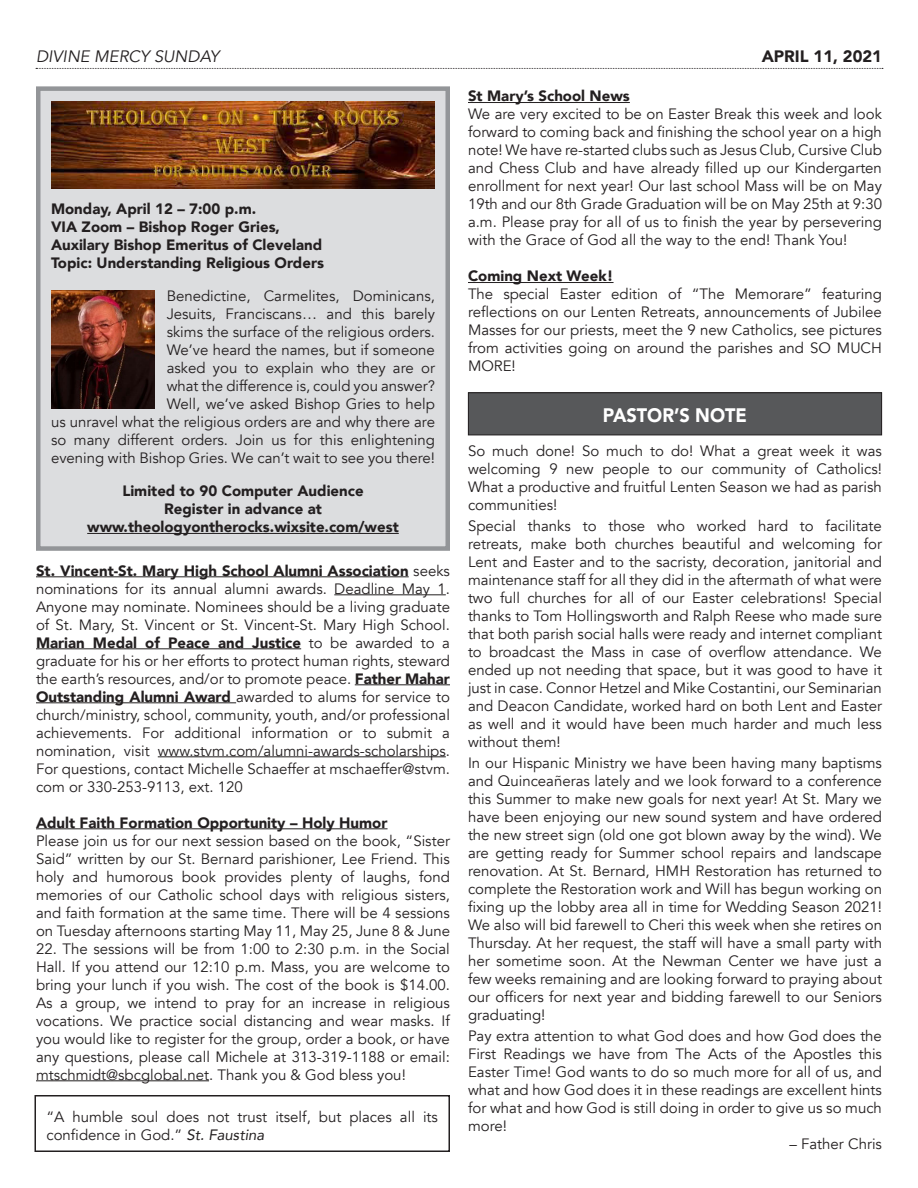
<style>
.page{position:relative;width:918px;height:1188px;background:#fff}
.page>*{position:absolute;margin:0;border:0;box-sizing:border-box;transform-origin:0 0}
.t1{font:900 19.5px "Avenir";color:#fff;scale:.93 1}
.t2{font:italic 16.5px "Avenir";color:#231f20}
.t3{font:900 16.5px "Avenir";color:#231f20}
.Normal__Web{font:15px/18px "Avenir";color:#231f20;text-align:justify}
.Normal__Web-2{font:900 15px "Avenir";color:#231f20}
.s1{font-weight:900}
.s2{font-style:italic}
</style>
<div class="page">
<svg style="left:36px;top:68px;width:847px;height:1px"></svg>
<div style="left:38px;top:89px;width:410px;height:460px;background:#dcdddf"></div>
<hr style="left:87px;top:533px;width:312px;height:1px;background:#231f20">
<img style="left:51px;top:101px;width:384px;height:88px">
<img style="left:51px;top:291px;width:104px;height:118px">
<div style="left:36px;top:86px;width:414px;height:465px;border:4px solid #939598"></div>
<hr style="left:36px;top:576px;width:373px;height:1px;background:#231f20">
<hr style="left:334px;top:594px;width:112px;height:1px;background:#231f20">
<hr style="left:36px;top:648px;width:265px;height:1px;background:#231f20">
<hr style="left:355px;top:684px;width:95px;height:1px;background:#231f20">
<hr style="left:36px;top:702px;width:200px;height:1px;background:#231f20">
<hr style="left:158px;top:756px;width:288px;height:1px;background:#231f20">
<hr style="left:36px;top:828px;width:352px;height:1px;background:#231f20">
<hr style="left:36px;top:1080px;width:173px;height:1px;background:#231f20">
<hr style="left:468px;top:102px;width:162px;height:1px;background:#231f20">
<hr style="left:468px;top:282px;width:146px;height:1px;background:#231f20">
<div style="left:468px;top:393px;width:414px;height:42px;background:#57585a"></div>
<div style="left:468px;top:392px;width:414px;height:43px;border:1px solid #231f20"></div>
<div style="left:34px;top:1095px;width:416px;height:57px;border:2px solid #231f20"></div>
<p class="t2" style="left:36px;top:46px;width:185px">DIVINE MERCY SUNDAY</p>
<p class="t3" style="left:762px;top:42px;width:122px">APRIL 11, 2021</p>
<p class="Normal__Web-2" style="left:51px;top:196px;width:207px">Monday, April 12 – 7:00 p.m.</p>
<p class="Normal__Web-2" style="left:51px;top:214px;width:231px">VIA Zoom – Bishop Roger Gries,</p>
<p class="Normal__Web-2" style="left:51px;top:232px;width:273px">Auxilary Bishop Emeritus of Cleveland</p>
<p class="Normal__Web-2" style="left:51px;top:250px;width:275px">Topic: Understanding Religious Orders</p>
<p class="Normal__Web" style="left:51px;top:287px;width:386px;text-align:right">Benedictine, Carmelites, Dominicans,<br>Jesuits, Franciscans… and this barely<br>skims the surface of the religious orders.<br>We’ve heard the names, but if someone<br>asked you to explain who they are or<br>what the difference is, could you answer?<br>Well, we’ve asked Bishop Gries to help<br>us unravel what the religious orders are and why there are so many different orders. Join us for this enlightening evening with Bishop Gries. We can’t wait to see you there!</p>
<p class="Normal__Web-2" style="left:122px;top:478px;width:243px">Limited to 90 Computer Audience</p>
<p class="Normal__Web-2" style="left:164px;top:496px;width:159px">Register in advance at</p>
<p class="Normal__Web-2" style="left:87px;top:514px;width:313px">www.theologyontherocks.wixsite.com/west</p>
<p class="Normal__Web" style="left:36px;top:562px;width:416px"><span class="s1">St. Vincent-St. Mary High School Alumni Association</span> seeks nominations for its annual alumni awards. Deadline May 1.<br>Anyone may nominate. Nominees should be a living graduate of St. Mary, St. Vincent or St. Vincent-St. Mary High School.<br><span class="s1">Marian Medal of Peace and Justice</span> to be awarded to a graduate for his or her efforts to protect human rights, steward the earth’s resources, and/or to promote peace. <span class="s1">Father Mahar Outstanding Alumni Award</span> awarded to alums for service to church/ministry, school, community, youth, and/or professional achievements. For additional information or to submit a nomination, visit www.stvm.com/alumni-awards-scholarships.<br>For questions, contact Michelle Schaeffer at mschaeffer@stvm. com or 330-253-9113, ext. 120</p>
<p class="Normal__Web-2" style="left:36px;top:810px;width:353px">Adult Faith Formation Opportunity – Holy Humor</p>
<p class="Normal__Web" style="left:36px;top:832px;width:416px">Please join us for our next session based on the book, “Sister Said” written by our St. Bernard parishioner, Lee Friend. This holy and humorous book provides plenty of laughs, fond memories of our Catholic school days with religious sisters, and faith formation at the same time. There will be 4 sessions on Tuesday afternoons starting May 11, May 25, June 8 &amp; June</p>
<p class="Normal__Web" style="left:36px;top:940px;width:416px">22. The sessions will be from 1:00 to 2:30 p.m. in the Social Hall. If you attend our 12:10 p.m. Mass, you are welcome to bring your lunch if you wish. The cost of the book is $14.00.<br>As a group, we intend to pray for an increase in religious vocations. We practice social distancing and wear masks. If you would like to register for the group, order a book, or have any questions, please call Michele at 313-319-1188 or email: mtschmidt@sbcglobal.net. Thank you &amp; God bless you!</p>
<p class="Normal__Web" style="left:46px;top:1108px;width:393px">“A humble soul does not trust itself, but places all its confidence in God.” <span class="s2">St. Faustina</span></p>
<p class="Normal__Web-2" style="left:468px;top:83px;width:163px">St Mary’s School News</p>
<p class="Normal__Web" style="left:468px;top:106px;width:416px">We are very excited to be on Easter Break this week and look forward to coming back and finishing the school year on a high note! We have re-started clubs such as Jesus Club, Cursive Club and Chess Club and have already filled up our Kindergarten enrollment for next year! Our last school Mass will be on May 19th and our 8th Grade Graduation will be on May 25th at 9:30 a.m. Please pray for all of us to finish the year by persevering with the Grace of God all the way to the end! Thank You!</p>
<p class="Normal__Web-2" style="left:468px;top:263px;width:147px">Coming Next Week!</p>
<p class="Normal__Web" style="left:468px;top:286px;width:416px">The special Easter edition of “The Memorare” featuring reflections on our Lenten Retreats, announcements of Jubilee Masses for our priests, meet the 9 new Catholics, see pictures from activities going on around the parishes and SO MUCH MORE!</p>
<p class="t1" style="left:603px;top:399px;width:156px">PASTOR’S NOTE</p>
<p class="Normal__Web" style="left:468px;top:442px;width:416px">So much done! So much to do! What a great week it was welcoming 9 new people to our community of Catholics!<br>What a productive and fruitful Lenten Season we had as parish communities!</p>
<p class="Normal__Web" style="left:468px;top:517px;width:416px">Special thanks to those who worked hard to facilitate retreats, make both churches beautiful and welcoming for Lent and Easter and to the sacristy, decoration, janitorial and maintenance staff for all they did in the aftermath of what were two full churches for all of our Easter celebrations! Special thanks to Tom Hollingsworth and Ralph Reese who made sure that both parish social halls were ready and internet compliant to broadcast the Mass in case of overflow attendance. We ended up not needing that space, but it was good to have it just in case. Connor Hetzel and Mike Costantini, our Seminarian and Deacon Candidate, worked hard on both Lent and Easter as well and it would have been much harder and much less without them!</p>
<p class="Normal__Web" style="left:468px;top:754px;width:416px">In our Hispanic Ministry we have been having many baptisms and Quinceañeras lately and we look forward to a conference this Summer to make new goals for next year! At St. Mary we have been enjoying our new sound system and have ordered the new street sign (old one got blown away by the wind). We are getting ready for Summer school repairs and landscape renovation. At St. Bernard, HMH Restoration has returned to complete the Restoration work and Will has begun working on fixing up the lobby area all in time for Wedding Season 2021!<br>We also will bid farewell to Cheri this week when she retires on Thursday. At her request, the staff will have a small party with her sometime soon. At the Newman Center we have just a few weeks remaining and are looking forward to praying about our officers for next year and bidding farewell to our Seniors graduating!</p>
<p class="Normal__Web" style="left:468px;top:1027px;width:416px">Pay extra attention to what God does and how God does the First Readings we have from The Acts of the Apostles this Easter Time! God wants to do so much more for all of us, and what and how God does it in these readings are excellent hints for what and how God is still doing in order to give us so much more!</p>
<p class="Normal__Web" style="left:790px;top:1135px;width:94px">– Father Chris</p>
</div>
